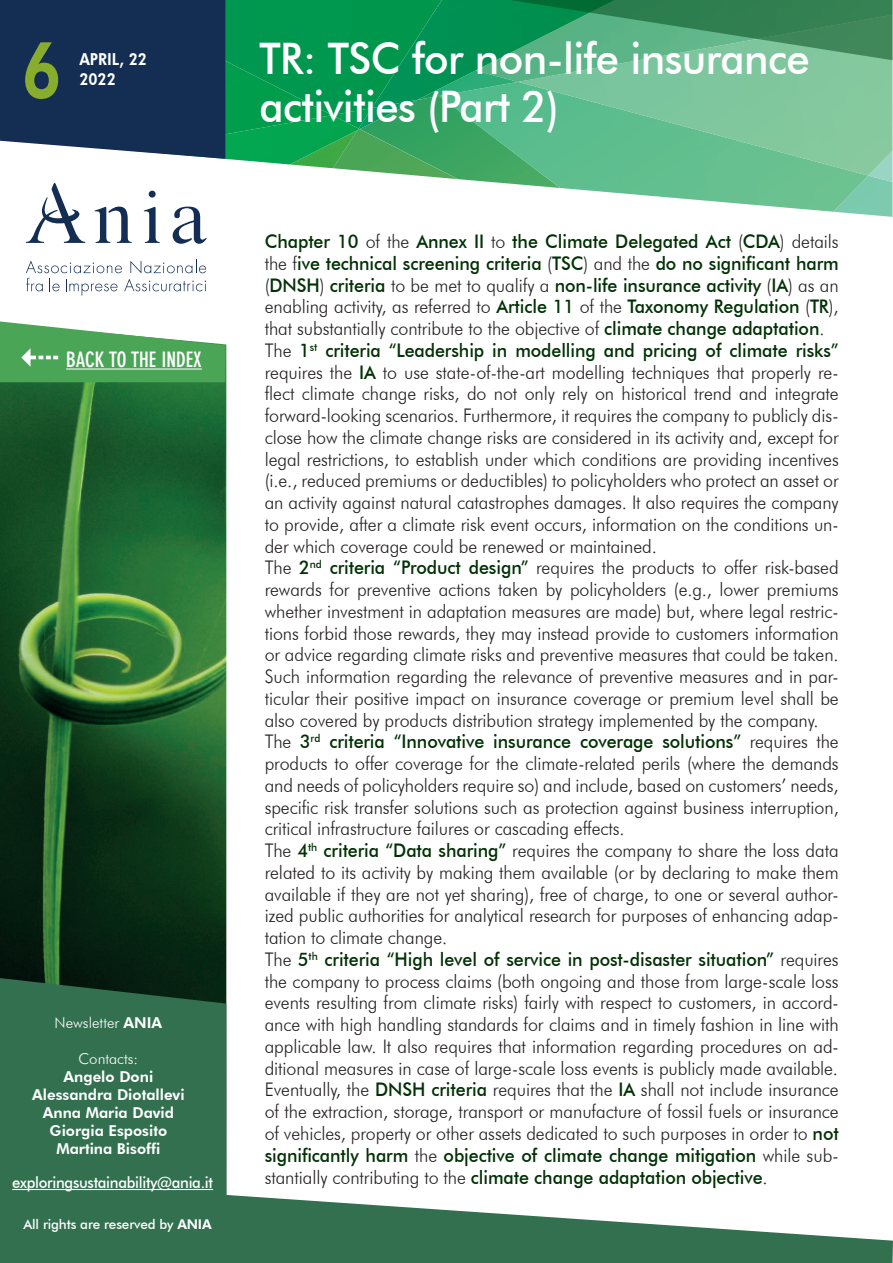
<style>
.page{position:relative;width:893px;height:1263px;background:#fff}
.page>*{position:absolute;margin:0;border:0;box-sizing:border-box;transform-origin:0 0}
.t1{font:800 78px "Futura BT";color:#88ac2e;scale:.85 1}
.t2{font:500 43.5px/48px "Futura BT";letter-spacing:-.015em;color:#fff;scale:.96 1}
.t3{font:700 condensed 21px "DIN Neuzeit Grotesk";color:#fff}
.t4{font:300 18.75px/21.8px "Futura BT";letter-spacing:-.005em;color:#231f20;scale:.95 1}
.t5{font:800 16.5px "Futura BT";color:#fff;scale:.9 1}
.t6{font:500 15.75px "Futura BT";letter-spacing:-.02em;color:#fff;scale:.95 1}
.t7{font:800 15px/18px "Futura BT";color:#fff;text-align:center}
.t8{font:300 15px "Futura BT";color:#fff}
.t9{font:500 13.5px "Futura BT";letter-spacing:-.01em;color:#fff}
.s1{font-weight:800}
.s2{font-weight:500;color:#003104}
</style>
<div class="page">
<img style="left:0;top:344px;width:226px;height:634px">
<img style="left:868px;top:82px;width:24px;height:94px">
<img style="left:837px;top:176px;width:55px;height:41px">
<img style="left:560px;top:82px;width:308px;height:130px">
<img style="left:417px;top:108px;width:143px;height:66px">
<img style="left:457px;top:174px;width:274px;height:38px">
<img style="left:333px;top:129px;width:125px;height:50px">
<svg style="left:359px;top:115px;width:58px;height:15px"></svg>
<img style="left:290px;top:164px;width:68px;height:4px">
<img style="left:225px;top:115px;width:134px;height:49px">
<div style="left:615px;top:60px;width:277px;height:22px;background:#7ec69e"></div>
<img style="left:442px;top:0;width:173px;height:108px">
<img style="left:332px;top:0;width:110px;height:115px">
<img style="left:225px;top:0;width:107px;height:151px">
<svg style="left:510px;top:0;width:382px;height:60px;background:#429869"></svg>
<div style="left:0;top:0;width:225px;height:159px;background:#132d53"></div>
<svg style="left:26px;top:183px;width:59px;height:60px"></svg>
<svg style="left:94px;top:207px;width:38px;height:36px"></svg>
<svg style="left:144px;top:191px;width:16px;height:52px"></svg>
<svg style="left:173px;top:207px;width:34px;height:37px"></svg>
<svg style="left:26px;top:260px;width:180px;height:36px"></svg>
<svg style="left:0;top:1179px;width:893px;height:84px;fill:#327050"></svg>
<div style="left:0;top:978px;width:226px;height:226px;background:#327050"></div>
<hr style="left:12px;top:1189px;width:201px;height:1px;background:#fff">
<svg style="left:0;top:321px;width:225px;height:61px"></svg>
<hr style="left:66px;top:368px;width:136px;height:1px;background:#fff">
<h1 class="t1" style="left:21px;top:22px;width:49px">6</h1>
<p class="t5" style="left:79px;top:50px;width:77px">APRIL, 22</p>
<p class="t5" style="left:79px;top:69px;width:42px">2022</p>
<p class="t3" style="left:17px;top:347px;width:186px">✓ BACK TO THE INDEX</p>
<p class="t8" style="left:55px;top:1013px;width:109px">Newsletter <span class="s1">ANIA</span></p>
<p class="t8" style="left:79px;top:1049px;width:61px">Contacts:</p>
<p class="t7" style="left:32px;top:1067px;width:154px">Angelo Doni<br>Alessandra Diotallevi<br>Anna Maria David<br>Giorgia Esposito<br>Martina Bisoffi</p>
<p class="t6" style="left:12px;top:1172px;width:213px">exploringsustainability@ania.it</p>
<p class="t9" style="left:23px;top:1215px;width:190px">All rights are reserved by <span class="s1">ANIA</span></p>
<h2 class="t2" style="left:259px;top:34px;width:575px">TR: TSC for non-life insurance activities (Part 2)</h2>
<p class="t4" style="left:265px;top:230px;width:606px"><span class="s2">Chapter 10</span> of the <span class="s2">Annex II</span> to <span class="s2">the Climate Delegated Act</span> (<span class="s2">CDA</span>) details the f<span class="s2">ive technical screening criteria</span> (<span class="s2">TSC</span>) and the <span class="s2">do no significant harm </span>(<span class="s2">DNSH</span>) <span class="s2">criteria</span> to be met to qualify a <span class="s2">non-life insurance activity</span> (<span class="s2">IA</span>) as an enabling activity, as referred to <span class="s2">Article 11</span> of the <span class="s2">Taxonomy Regulation</span> (<span class="s2">TR</span>), that substantially contribute to the objective of <span class="s2">climate change adaptation</span>.<br>The <span class="s2">1</span><sup>st</sup> <span class="s2">criteria “Leadership in modelling and pricing of climate risks” </span>requires the <span class="s2">IA</span> to use state-of-the-art modelling techniques that properly re&shy;flect climate change risks, do not only rely on historical trend and integrate forward-looking scenarios. Furthermore, it requires the company to publicly dis&shy;close how the climate change risks are considered in its activity and, except for legal restrictions, to establish under which conditions are providing incentives (i.e., reduced premiums or deductibles) to policyholders who protect an asset or an activity against natural catastrophes damages. It also requires the company to provide, after a climate risk event occurs, information on the conditions un&shy;der which coverage could be renewed or maintained.<br>The <span class="s2">2</span><sup>nd</sup> <span class="s2">criteria “Product design”</span> requires the products to offer risk-based rewards for preventive actions taken by policyholders (e.g., lower premiums whether investment in adaptation measures are made) but, where legal restric&shy;tions forbid those rewards, they may instead provide to customers information or advice regarding climate risks and preventive measures that could be taken.<br>Such information regarding the relevance of preventive measures and in par&shy;ticular their positive impact on insurance coverage or premium level shall be also covered by products distribution strategy implemented by the company.<br>The <span class="s2">3</span><sup>rd</sup> <span class="s2">criteria “Innovative insurance coverage solutions”</span> requires the products to offer coverage for the climate-related perils (where the demands and needs of policyholders require so) and include, based on customers’ needs, specific risk transfer solutions such as protection against business interruption, critical infrastructure failures or cascading effects.<br>The <span class="s2">4</span><sup>th</sup> <span class="s2">criteria “Data sharing”</span> requires the company to share the loss data related to its activity by making them available (or by declaring to make them available if they are not yet sharing), free of charge, to one or several author&shy;ized public authorities for analytical research for purposes of enhancing adap&shy;tation to climate change.<br>The <span class="s2">5</span><sup>th</sup> <span class="s2">criteria “High level of service in post-disaster situation”</span> requires the company to process claims (both ongoing and those from large-scale loss events resulting from climate risks) fairly with respect to customers, in accord&shy;ance with high handling standards for claims and in timely fashion in line with applicable law. It also requires that information regarding procedures on ad&shy;ditional measures in case of large-scale loss events is publicly made available.<br>Eventually, the <span class="s2">DNSH criteria</span> requires that the <span class="s2">IA</span> shall not include insurance of the extraction, storage, transport or manufacture of fossil fuels or insurance of vehicles, property or other assets dedicated to such purposes in order to <span class="s2">not significantly harm</span> the <span class="s2">objective of climate change mitigation</span> while sub&shy;stantially contributing to the <span class="s2">climate change adaptation objective</span>.</p>
</div>
